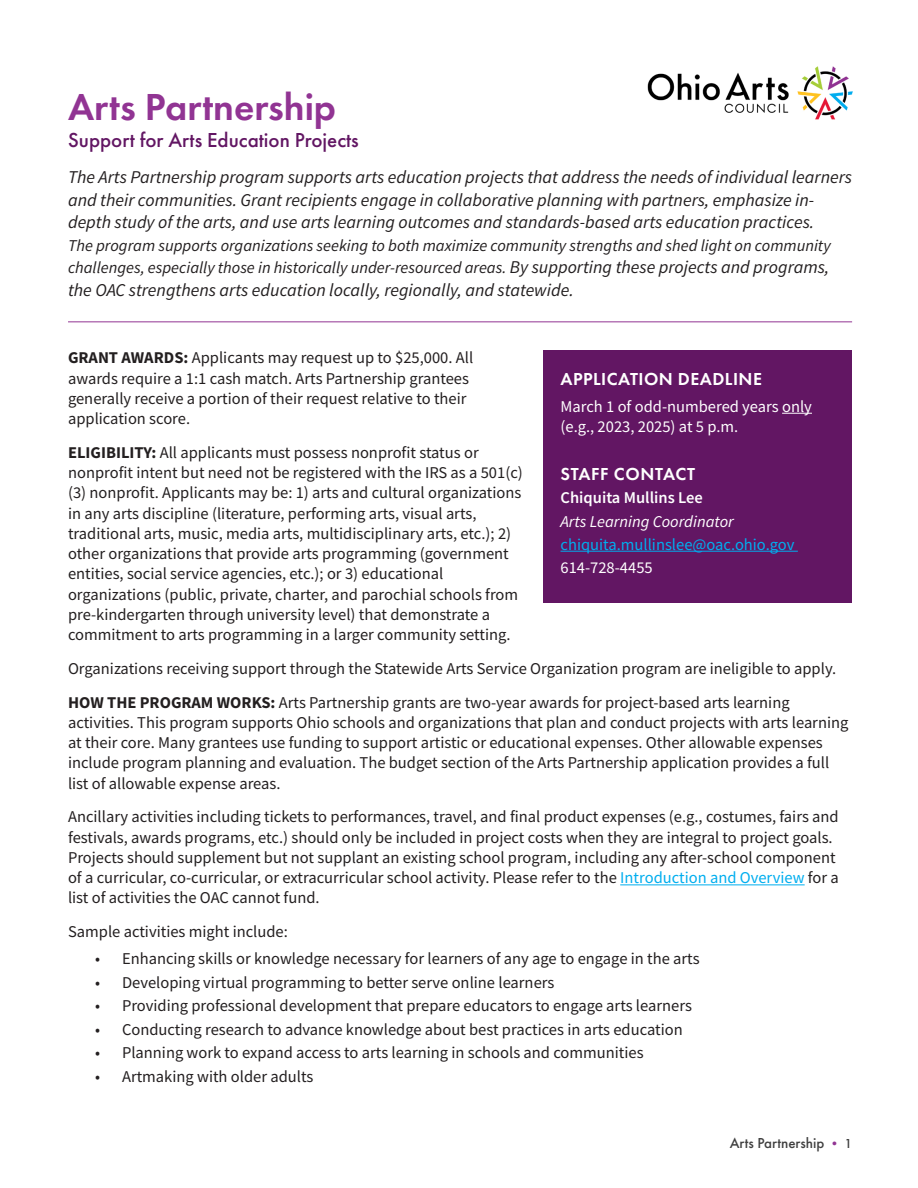
<style>
.page{position:relative;width:918px;height:1188px;background:#fff}
.page>*{position:absolute;margin:0;border:0;box-sizing:border-box;transform-origin:0 0}
.Grant_Program_Name{font:600 39px "Futura PT";color:#913493}
.Grant_program_descri{font:500 21px "Futura PT";color:#621663}
.Description_paragrap{font:italic 18px/22.5px "Source Sans Pro";color:#231f20}
.Body_Copy{font:600 18px "Futura PT";letter-spacing:.025em;color:#fff}
.Body_Copy-2{font:16.5px/20.2px "Source Sans Pro";color:#231f20}
.Description_paragrap-2{font:italic 16.5px/22.5px "Source Sans Pro";color:#231f20}
.Body_Copy-3{font:16.5px/20.2px "Source Sans Pro";color:#fff}
.t1{font:16.5px "Source Sans Pro";color:#00aeef}
.t2{font:italic 16.5px "Source Sans Pro";color:#fff}
.t3{font:600 16.5px "Source Sans Pro";color:#fff}
.Body_Copy-4{font:500 15px "Futura PT";color:#404040}
.s1{font-size:18px}
.s2{font-weight:700}
.s3{color:#00aeef}
.s4{font-size:13.5px;color:#913493}
.s5{font-size:13.5px}
</style>
<div class="page">
<hr style="left:620px;top:884px;width:185px;height:1px;background:#00aeef">
<div style="left:543px;top:350px;width:309px;height:252px;background:#621663"></div>
<hr style="left:782px;top:413px;width:30px;height:1px;background:#fff">
<hr style="left:561px;top:551px;width:237px;height:1px;background:#00aeef">
<img style="left:647px;top:66px;width:206px;height:54px">
<hr style="left:68px;top:321px;width:784px;height:1px;background:#913493">
<p class="Grant_Program_Name" style="left:68px;top:83px;width:270px">Arts Partnership</p>
<p class="Grant_program_descri" style="left:68px;top:128px;width:292px">Support for Arts Education Projects</p>
<p class="Description_paragrap" style="left:68px;top:166px;width:786px">The Arts Partnership program supports arts education projects that address the needs of individual learners and their communities. Grant recipients engage in collaborative planning with partners, emphasize in&shy;depth study of the arts, and use arts learning outcomes and standards-based arts education practices.</p>
<p class="Description_paragrap-2" style="left:68px;top:234px;width:764px">The program supports organizations seeking to both maximize community strengths and shed light on community challenges, especially those in historically under-resourced areas. <span class="s1">By supporting these projects and programs,</span></p>
<p class="Description_paragrap" style="left:68px;top:279px;width:507px">the OAC strengthens arts education locally, regionally, and statewide.</p>
<p class="Body_Copy-2" style="left:68px;top:348px;width:407px"><span class="s2">GRANT AWARDS:</span> Applicants may request up to $25,000. All awards require a 1:1 cash match. Arts Partnership grantees generally receive a portion of their request relative to their application score.</p>
<p class="Body_Copy-2" style="left:68px;top:442px;width:456px"><span class="s2">ELIGIBILITY:</span> All applicants must possess nonprofit status or nonprofit intent but need not be registered with the IRS as a 501(c) (3) nonprofit. Applicants may be: 1) arts and cultural organizations in any arts discipline (literature, performing arts, visual arts, traditional arts, music, media arts, multidisciplinary arts, etc.); 2) other organizations that provide arts programming (government entities, social service agencies, etc.); or 3) educational organizations (public, private, charter, and parochial schools from pre-kindergarten through university level) that demonstrate a commitment to arts programming in a larger community setting.</p>
<p class="Body_Copy-2" style="left:68px;top:658px;width:770px">Organizations receiving support through the Statewide Arts Service Organization program are ineligible to apply.</p>
<p class="Body_Copy-2" style="left:68px;top:692px;width:782px"><span class="s2">HOW THE PROGRAM WORKS:</span> Arts Partnership grants are two-year awards for project-based arts learning activities. This program supports Ohio schools and organizations that plan and conduct projects with arts learning at their core. Many grantees use funding to support artistic or educational expenses. Other allowable expenses include program planning and evaluation. The budget section of the Arts Partnership application provides a full list of allowable expense areas.</p>
<p class="Body_Copy-2" style="left:68px;top:807px;width:772px">Ancillary activities including tickets to performances, travel, and final product expenses (e.g., costumes, fairs and festivals, awards programs, etc.) should only be included in project costs when they are integral to project goals.<br>Projects should supplement but not supplant an existing school program, including any after-school component of a curricular, co-curricular, or extracurricular school activity. Please refer to the <span class="s3">Introduction and Overview</span> for a list of activities the OAC cannot fund.</p>
<p class="Body_Copy-2" style="left:68px;top:922px;width:221px">Sample activities might include:</p>
<p class="Body_Copy-2" style="left:95px;top:949px;width:606px">• Enhancing skills or knowledge necessary for learners of any age to engage in the arts</p>
<p class="Body_Copy-2" style="left:95px;top:972px;width:461px">• Developing virtual programming to better serve online learners</p>
<p class="Body_Copy-2" style="left:95px;top:996px;width:598px">• Providing professional development that prepare educators to engage arts learners</p>
<p class="Body_Copy-2" style="left:95px;top:1019px;width:589px">• Conducting research to advance knowledge about best practices in arts education</p>
<p class="Body_Copy-2" style="left:95px;top:1042px;width:550px">• Planning work to expand access to arts learning in schools and communities</p>
<p class="Body_Copy-2" style="left:95px;top:1066px;width:220px">• Artmaking with older adults</p>
<h1 class="Body_Copy" style="left:561px;top:367px;width:203px">APPLICATION DEADLINE</h1>
<p class="Body_Copy-3" style="left:561px;top:396px;width:253px">March 1 of odd-numbered years only (e.g., 2023, 2025) at 5 p.m.</p>
<p class="Body_Copy" style="left:561px;top:463px;width:136px">STAFF CONTACT</p>
<h1 class="t3" style="left:561px;top:487px;width:144px">Chiquita Mullins Lee</h1>
<h1 class="t2" style="left:561px;top:511px;width:175px">Arts Learning Coordinator</h1>
<h1 class="t1" style="left:561px;top:534px;width:236px">chiquita.mullinslee@oac.ohio.gov</h1>
<h1 class="Body_Copy-3" style="left:561px;top:557px;width:94px">614-728-4455</h1>
<p class="Body_Copy-4" style="left:730px;top:1134px;width:124px">Arts Partnership <span class="s4">•</span> <span class="s5">1</span></p>
</div>
